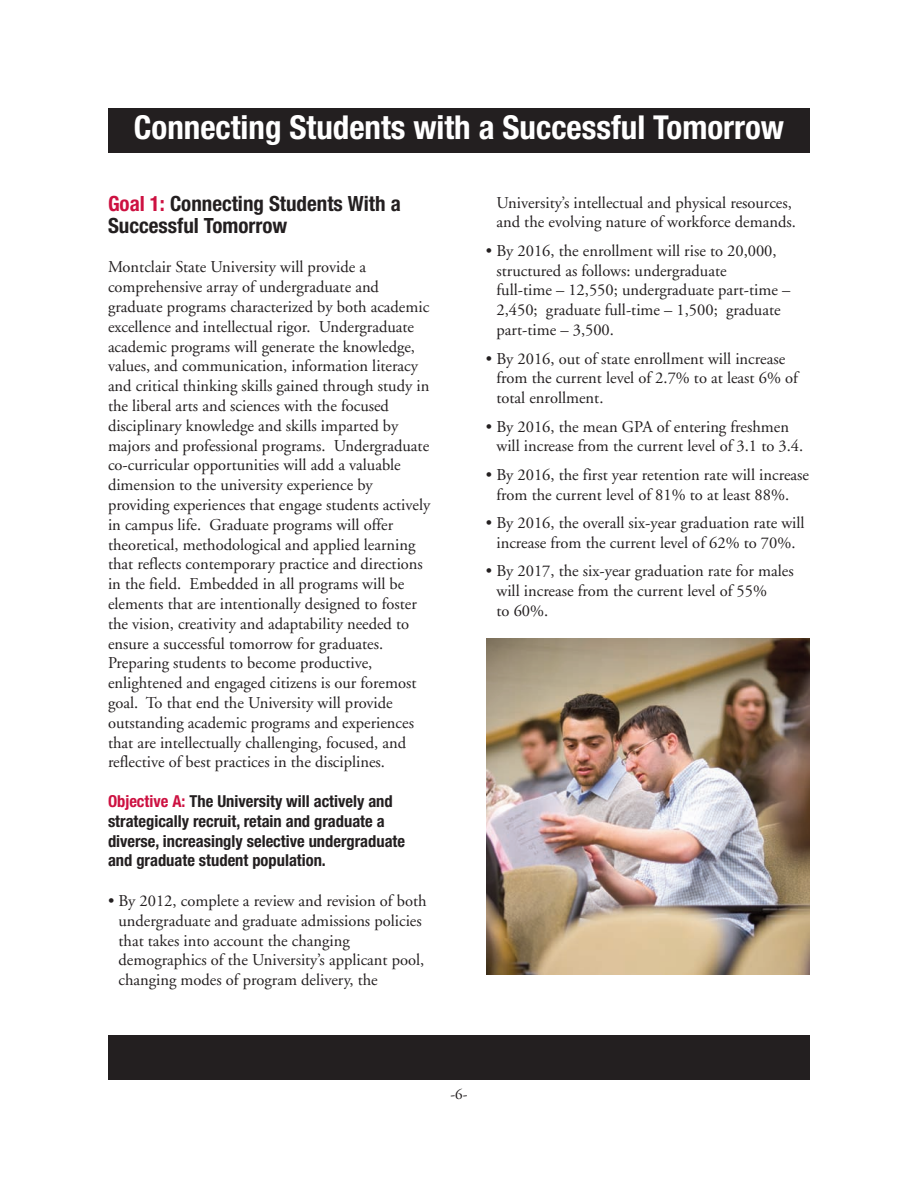
<style>
.page{position:relative;width:918px;height:1188px;background:#fff}
.page>*{position:absolute;margin:0;border:0;box-sizing:border-box;transform-origin:0 0}
.t1{font:700 condensed 33px "Helvetica Neue";color:#fff}
.t2{font:700 condensed 21px/22.5px "Helvetica Neue";color:#231f20}
.t3{font:16.5px/19.8px "Adobe Garamond";color:#231f20}
.t4{font:700 condensed 16.5px/19.8px "Helvetica Neue";color:#231f20}
.t5{font:15px "Adobe Garamond";color:#231f20}
.s1{color:#cd1141}
</style>
<div class="page">
<div style="left:108px;top:1035px;width:702px;height:45px;background:#231f20"></div>
<div style="left:108px;top:108px;width:702px;height:44px;background:#231f20"></div>
<img style="left:487px;top:639px;width:323px;height:335px">
<h1 class="t1" style="left:134px;top:115px;width:652px">Connecting Students with a Successful Tomorrow</h1>
<p class="t2" style="left:108px;top:194px;width:294px"><span class="s1">Goal 1:</span> Connecting Students With a<br>Successful Tomorrow</p>
<p class="t3" style="left:108px;top:259px;width:324px">Montclair State University will provide a comprehensive array of undergraduate and graduate programs characterized by both academic excellence and intellectual rigor. Undergraduate academic programs will generate the knowledge, values, and communication, information literacy and critical thinking skills gained through study in the liberal arts and sciences with the focused disciplinary knowledge and skills imparted by majors and professional programs. Undergraduate co-curricular opportunities will add a valuable dimension to the university experience by providing experiences that engage students actively in campus life. Graduate programs will offer theoretical, methodological and applied learning that reflects contemporary practice and directions in the field. Embedded in all programs will be elements that are intentionally designed to foster the vision, creativity and adaptability needed to ensure a successful tomorrow for graduates.<br>Preparing students to become productive, enlightened and engaged citizens is our foremost goal. To that end the University will provide outstanding academic programs and experiences that are intellectually challenging, focused, and reflective of best practices in the disciplines.</p>
<p class="t4" style="left:108px;top:793px;width:299px"><span class="s1">Objective A:</span> The University will actively and strategically recruit, retain and graduate a diverse, increasingly selective undergraduate and graduate student population.</p>
<p class="t3" style="left:118px;top:892px;width:310px;text-indent:-10px">• By 2012, complete a review and revision of both undergraduate and graduate admissions policies that takes into account the changing demographics of the University’s applicant pool, changing modes of program delivery, the</p>
<p class="t3" style="left:496px;top:194px;width:301px">University’s intellectual and physical resources, and the evolving nature of workforce demands.</p>
<p class="t3" style="left:496px;top:242px;width:295px;text-indent:-10px">• By 2016, the enrollment will rise to 20,000, structured as follows: undergraduate<br>full-time – 12,550; undergraduate part-time – 2,450; graduate full-time – 1,500; graduate part-time – 3,500.</p>
<p class="t3" style="left:496px;top:350px;width:303px;text-indent:-10px">• By 2016, out of state enrollment will increase from the current level of 2.7% to at least 6% of total enrollment.</p>
<p class="t3" style="left:496px;top:418px;width:308px;text-indent:-10px">• By 2016, the mean GPA of entering freshmen will increase from the current level of 3.1 to 3.4.</p>
<p class="t3" style="left:486px;top:466px;width:325px;text-align:center">• By 2016, the first year retention rate will increase from the current level of 81% to at least 88%.</p>
<p class="t3" style="left:486px;top:514px;width:320px;text-align:center">• By 2016, the overall six-year graduation rate will increase from the current level of 62% to 70%.</p>
<p class="t3" style="left:496px;top:563px;width:299px;text-indent:-10px">• By 2017, the six-year graduation rate for males will increase from the current level of 55%<br>to 60%.</p>
<p class="t5" style="left:450px;top:1089px;width:19px">-6-</p>
</div>
